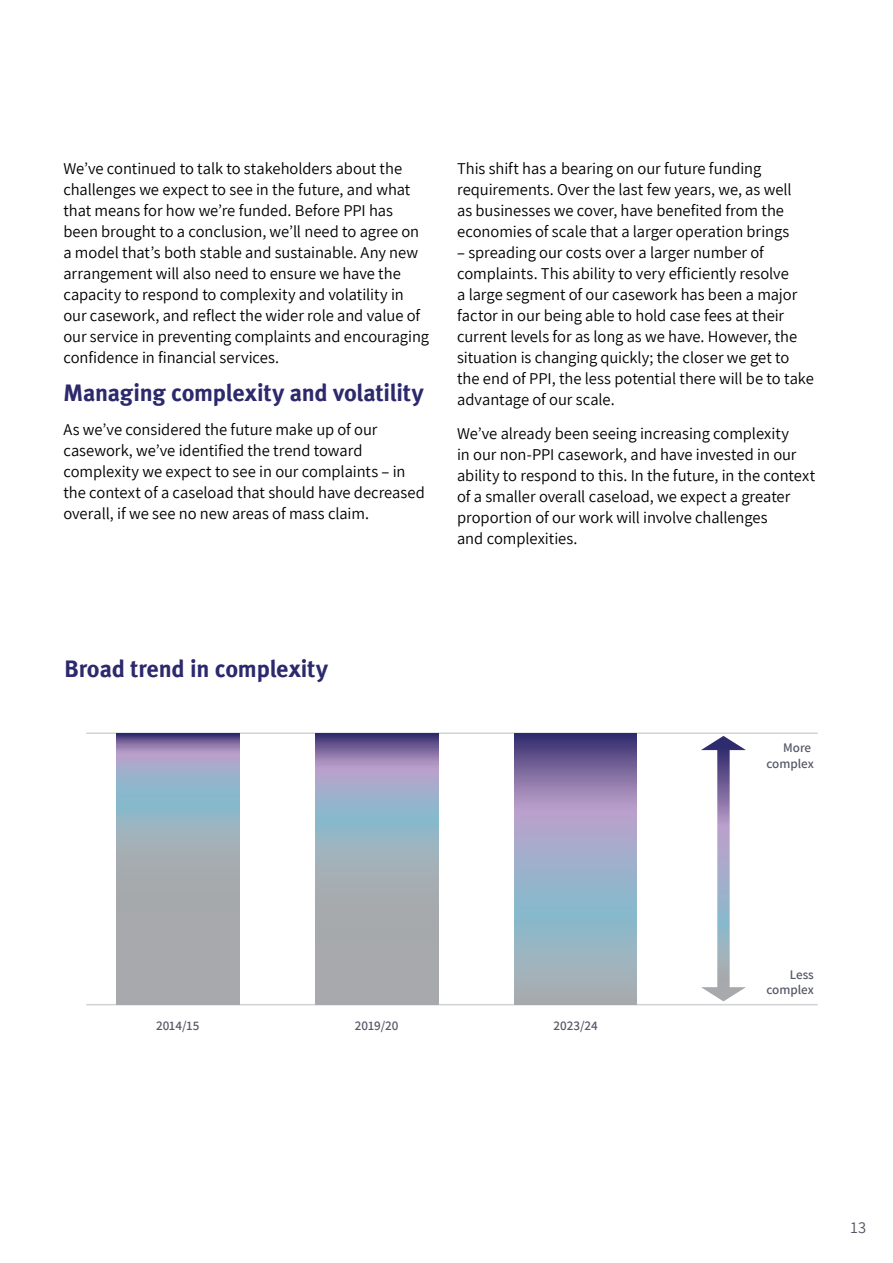
<style>
.page{position:relative;width:893px;height:1263px;background:#fff}
.page>*{position:absolute;margin:0;border:0;box-sizing:border-box;transform-origin:0 0}
.t1{font:24px "Meta Bold LF";letter-spacing:-.01em;color:#2c296d}
.t2{font:16.5px/21px "Assistant";letter-spacing:-.005em;color:#000}
.t3{font:16.5px "Assistant";color:#555868}
.t4{font:600 13.2px/15.8px "Assistant";color:#555868;text-align:right}
</style>
<div class="page">
<hr style="left:86px;top:732px;width:732px;height:2px;background:#d1d3d4">
<hr style="left:86px;top:1004px;width:732px;height:1px;background:#d1d3d4">
<svg style="left:116px;top:733px;width:123px;height:272px"></svg>
<svg style="left:315px;top:733px;width:123px;height:272px"></svg>
<svg style="left:514px;top:733px;width:123px;height:272px"></svg>
<svg style="left:717px;top:750px;width:13px;height:237px"></svg>
<svg style="left:701px;top:987px;width:45px;height:14px"></svg>
<svg style="left:701px;top:736px;width:45px;height:14px"></svg>
<p class="t2" style="left:63px;top:157px;width:357px">We’ve continued to talk to stakeholders about the challenges we expect to see in the future, and what that means for how we’re funded. Before PPI has been brought to a conclusion, we’ll need to agree on a model that’s both stable and sustainable. Any new arrangement will also need to ensure we have the capacity to respond to complexity and volatility in</p>
<p class="t2" style="left:63px;top:304px;width:358px">our casework, and reflect the wider role and value of</p>
<p class="t2" style="left:63px;top:325px;width:367px">our service in preventing complaints and encouraging</p>
<p class="t2" style="left:63px;top:346px;width:217px">confidence in financial services.</p>
<h2 class="t1" style="left:63px;top:379px;width:362px">Managing complexity and volatility</h2>
<p class="t2" style="left:63px;top:418px;width:316px">As we’ve considered the future make up of our</p>
<p class="t2" style="left:63px;top:439px;width:301px">casework, we’ve identified the trend toward</p>
<p class="t2" style="left:63px;top:460px;width:363px">complexity we expect to see in our complaints – in the context of a caseload that should have decreased overall, if we see no new areas of mass claim.</p>
<p class="t2" style="left:457px;top:157px;width:336px">This shift has a bearing on our future funding requirements. Over the last few years, we, as well</p>
<p class="t2" style="left:457px;top:199px;width:328px">as businesses we cover, have benefited from the</p>
<p class="t2" style="left:457px;top:220px;width:334px">economies of scale that a larger operation brings</p>
<p class="t2" style="left:457px;top:241px;width:308px">– spreading our costs over a larger number of</p>
<p class="t2" style="left:457px;top:262px;width:333px">complaints. This ability to very efficiently resolve</p>
<p class="t2" style="left:457px;top:283px;width:358px">a large segment of our casework has been a major factor in our being able to hold case fees at their current levels for as long as we have. However, the situation is changing quickly; the closer we get to the end of PPI, the less potential there will be to take advantage of our scale.</p>
<p class="t2" style="left:457px;top:422px;width:360px">We’ve already been seeing increasing complexity<br>in our non-PPI casework, and have invested in our ability to respond to this. In the future, in the context of a smaller overall caseload, we expect a greater proportion of our work will involve challenges</p>
<p class="t2" style="left:457px;top:527px;width:122px">and complexities.</p>
<h2 class="t1" style="left:64px;top:655px;width:265px">Broad trend in complexity</h2>
<p class="t4" style="left:766px;top:739px;width:49px">More complex</p>
<p class="t4" style="left:156px;top:1017px;width:45px">2014/15</p>
<p class="t4" style="left:355px;top:1017px;width:45px">2019/20</p>
<p class="t4" style="left:553px;top:1017px;width:46px">2023/24</p>
<p class="t4" style="left:766px;top:966px;width:49px">Less complex</p>
<p class="t3" style="left:850px;top:1216px;width:17px">13</p>
</div>
